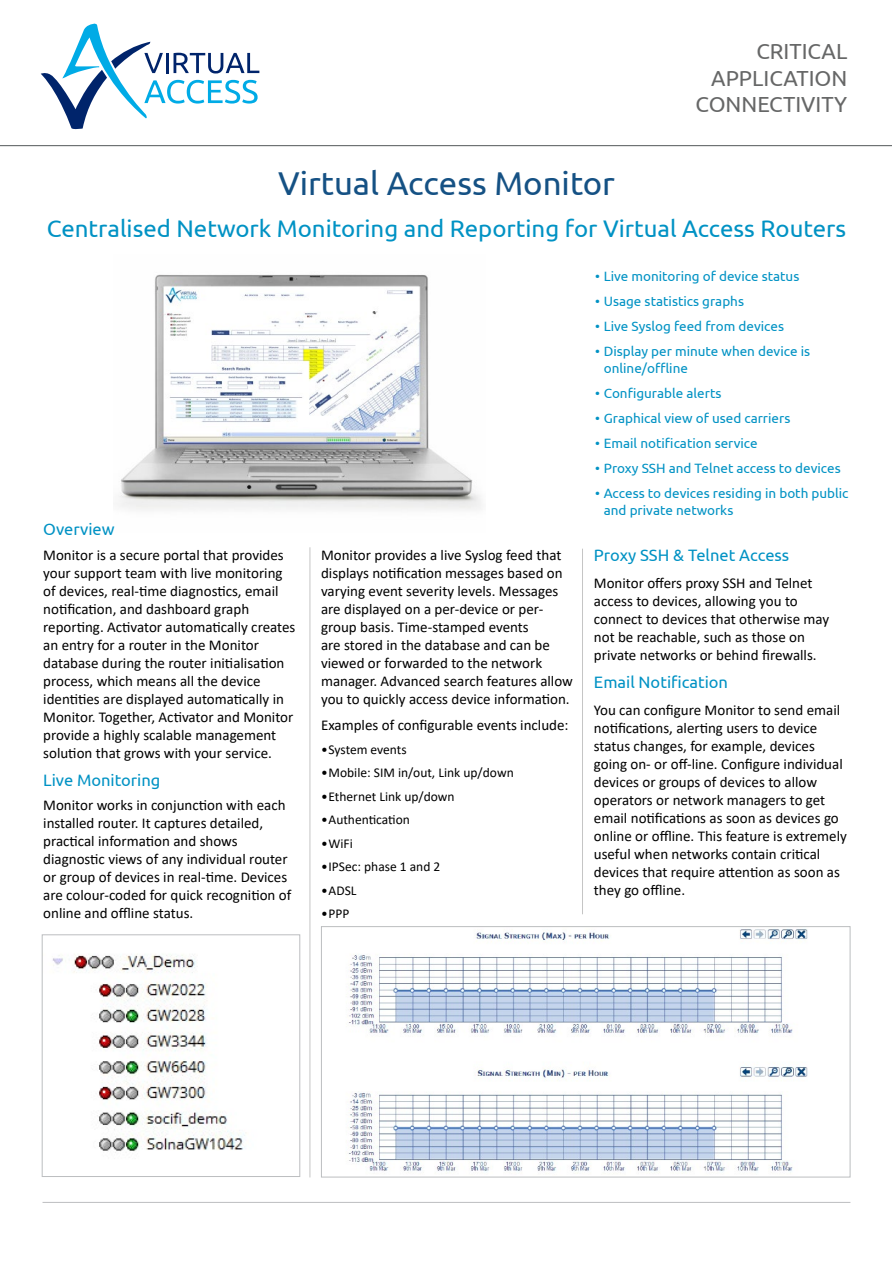
<style>
.page{position:relative;width:893px;height:1263px;background:#fff}
.page>*{position:absolute;margin:0;border:0;box-sizing:border-box;transform-origin:0 0}
.Head1{font:33px "Ubuntu";color:#155184}
.Head2{font:24px "Ubuntu";color:#0092c4}
.t1{font:21.75px/26.1px "Ubuntu";color:#666767;text-align:right}
.Body_Text{font:16.5px "Ubuntu";color:#0092c4}
.Head3{font:16.5px "Ubuntu";color:#0092c4}
.Body_Text-2{font:15px/18px "Calibri";color:#000}
.t2{font:13.5px/16.5px "Ubuntu";color:#0092c4}
.t3{font:13.5px "Calibri";color:#000}
</style>
<div class="page">
<hr style="left:0;top:145px;width:891px;height:1px;background:#5d6162">
<svg style="left:41px;top:23px;width:218px;height:107px"></svg>
<img style="left:119px;top:274px;width:362px;height:236px">
<hr style="left:310px;top:547px;width:1px;height:630px;background:#c5c5c5">
<hr style="left:582px;top:549px;width:1px;height:365px;background:#c5c5c5">
<hr style="left:43px;top:1202px;width:807px;height:1px;background:#bcbec0">
<img style="left:348px;top:929px;width:460px;height:245px">
<div style="left:321px;top:926px;width:529px;height:251px;border:1px solid #bcbec0"></div>
<img style="left:52px;top:954px;width:193px;height:199px">
<div style="left:42px;top:934px;width:258px;height:243px;border:1px solid #bcbec0"></div>
<p class="Head1" style="left:278px;top:163px;width:338px">Virtual Access Monitor</p>
<h3 class="t1" style="left:696px;top:38px;width:153px">CRITICAL<br>APPLICATION<br>CONNECTIVITY</h3>
<p class="Head2" style="left:47px;top:214px;width:801px">Centralised Network Monitoring and Reporting for Virtual Access Routers</p>
<p class="Head3" style="left:43px;top:519px;width:73px">Overview</p>
<p class="Body_Text-2" style="left:43px;top:545px;width:254px">Monitor is a secure portal that provides your support team with live monitoring of devices, real-time diagnostics, email notification, and dashboard graph reporting. Activator automatically creates an entry for a router in the Monitor database during the router initialisation process, which means all the device identities are displayed automatically in Monitor. Together, Activator and Monitor provide a highly scalable management solution that grows with your service.</p>
<p class="Head3" style="left:43px;top:770px;width:119px">Live Monitoring</p>
<p class="Body_Text-2" style="left:43px;top:796px;width:250px">Monitor works in conjunction with each installed router. It captures detailed, practical information and shows diagnostic views of any individual router or group of devices in real-time. Devices are colour-coded for quick recognition of online and offline status.</p>
<p class="Body_Text-2" style="left:321px;top:545px;width:253px">Monitor provides a live Syslog feed that displays notification messages based on varying event severity levels. Messages are displayed on a per-device or per&shy;group basis. Time-stamped events<br>are stored in the database and can be viewed or forwarded to the network manager. Advanced search features allow you to quickly access device information.</p>
<p class="Body_Text-2" style="left:321px;top:716px;width:249px">Examples of configurable events include:</p>
<p class="t3" style="left:321px;top:740px;width:87px">•System events</p>
<p class="t3" style="left:321px;top:763px;width:194px">•Mobile: SIM in/out, Link up/down</p>
<p class="t3" style="left:321px;top:787px;width:135px">•Ethernet Link up/down</p>
<p class="t3" style="left:321px;top:811px;width:90px">•Authentication</p>
<p class="t3" style="left:321px;top:834px;width:33px">•WiFi</p>
<p class="t3" style="left:321px;top:858px;width:121px">•IPSec: phase 1 and 2</p>
<p class="t3" style="left:321px;top:881px;width:37px">•ADSL</p>
<p class="t3" style="left:321px;top:905px;width:30px">•PPP</p>
<p class="t2" style="left:595px;top:268px;width:206px">• Live monitoring of device status</p>
<p class="t2" style="left:595px;top:293px;width:150px">• Usage statistics graphs</p>
<p class="t2" style="left:595px;top:318px;width:190px">• Live Syslog feed from devices</p>
<p class="t2" style="left:604px;top:343px;width:208px;text-indent:-9px">• Display per minute when device is online/offline</p>
<p class="t2" style="left:595px;top:384px;width:128px">• Configurable alerts</p>
<p class="t2" style="left:595px;top:409px;width:197px">• Graphical view of used carriers</p>
<p class="t2" style="left:595px;top:434px;width:164px">• Email notification service</p>
<p class="t2" style="left:595px;top:459px;width:247px">• Proxy SSH and Telnet access to devices</p>
<p class="t2" style="left:604px;top:484px;width:246px;text-indent:-9px">• Access to devices residing in both public and private networks</p>
<p class="Body_Text" style="left:594px;top:546px;width:197px">Proxy SSH &amp; Telnet Access</p>
<p class="Body_Text-2" style="left:594px;top:574px;width:237px">Monitor offers proxy SSH and Telnet access to devices, allowing you to connect to devices that otherwise may not be reachable, such as those on private networks or behind firewalls.</p>
<p class="Body_Text" style="left:594px;top:672px;width:136px">Email Notification</p>
<p class="Body_Text-2" style="left:594px;top:700px;width:255px">You can configure Monitor to send email notifications, alerting users to device status changes, for example, devices going on- or off-line. Configure individual devices or groups of devices to allow operators or network managers to get email notifications as soon as devices go online or offline. This feature is extremely useful when networks contain critical devices that require attention as soon as they go offline.</p>
</div>
